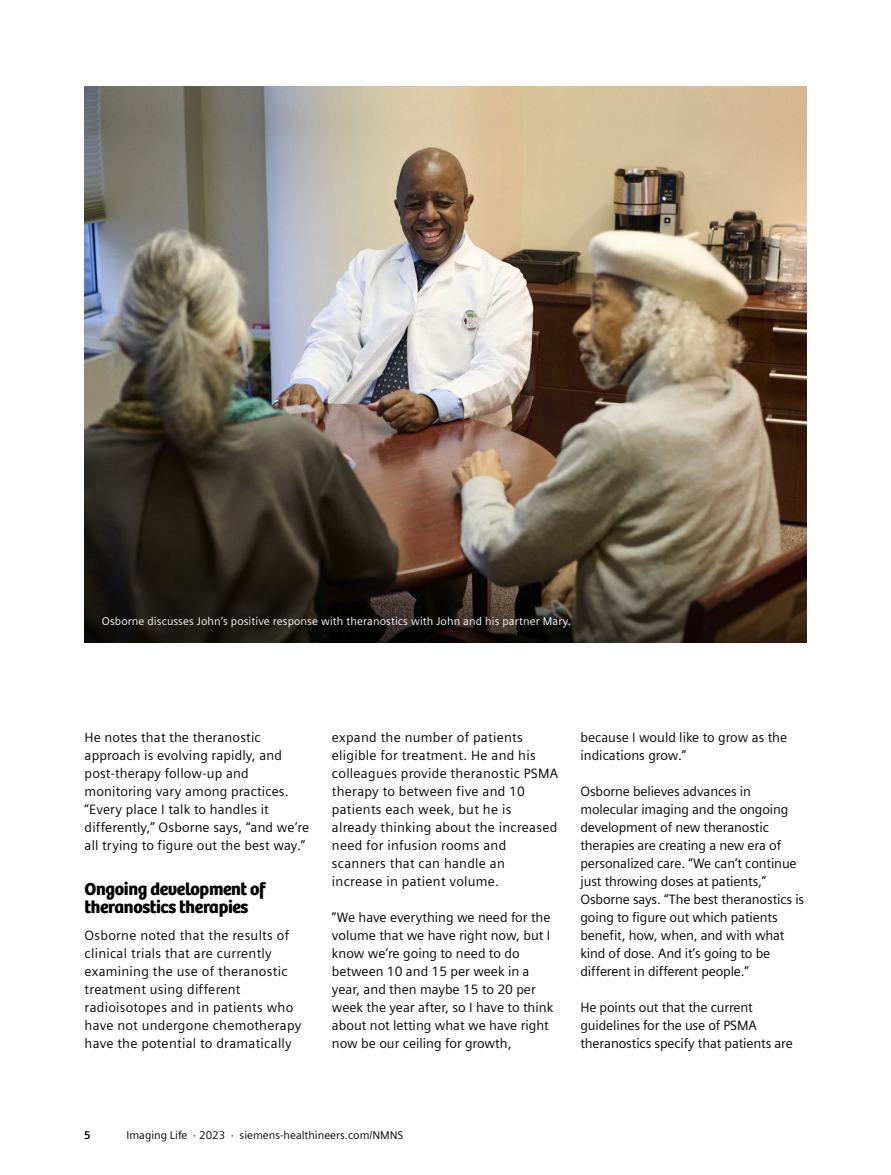
<style>
.page{position:relative;width:891px;height:1175px;background:#fff}
.page>*{position:absolute;margin:0;border:0;box-sizing:border-box;transform-origin:0 0}
.t1{font:18px/18px "Bree SH Headline Regular";letter-spacing:-.02em;color:#000}
.t2{font:13.5px/18px "Siemens Sans";color:#000}
.t3{font:13.5px/18px "Siemens Sans";letter-spacing:.02em;color:#000}
.t4{font:11.25px "Siemens Sans";letter-spacing:.01em;color:#fff}
.t5{font:11.25px "Siemens Sans";color:#000}
.t6{font:700 11.25px "Siemens Sans";color:#000}
</style>
<div class="page">
<img style="left:84px;top:87px;width:723px;height:215px">
<img style="left:84px;top:302px;width:723px;height:340px">
<p class="t4" style="left:102px;top:615px;width:471px">Osborne discusses John’s positive response with theranostics with John and his partner Mary.</p>
<p class="t2" style="left:85px;top:728px;width:226px">He notes that the theranostic approach is evolving rapidly, and post-therapy follow-up and monitoring vary among practices. “Every place I talk to handles it differently,” Osborne says, “and we’re all trying to figure out the best way.”</p>
<h1 class="t1" style="left:85px;top:880px;width:182px">Ongoing development of theranostics therapies</h1>
<p class="t3" style="left:85px;top:926px;width:218px">Osborne noted that the results of clinical trials that are currently examining the use of theranostic treatment using different radioisotopes and in patients who have not undergone chemotherapy have the potential to dramatically</p>
<p class="t3" style="left:332px;top:728px;width:228px">expand the number of patients eligible for treatment. He and his colleagues provide theranostic PSMA therapy to between five and 10 patients each week, but he is already thinking about the increased need for infusion rooms and scanners that can handle an increase in patient volume.</p>
<p class="t2" style="left:332px;top:908px;width:223px">“We have everything we need for the volume that we have right now, but I know we’re going to need to do between 10 and 15 per week in a year, and then maybe 15 to 20 per week the year after, so I have to think about not letting what we have right now be our ceiling for growth,</p>
<p class="t2" style="left:581px;top:728px;width:208px">because I would like to grow as the indications grow.”</p>
<p class="t2" style="left:581px;top:782px;width:225px">Osborne believes advances in molecular imaging and the ongoing development of new theranostic therapies are creating a new era of personalized care. “We can’t continue just throwing doses at patients,” Osborne says. “The best theranostics is going to figure out which patients benefit, how, when, and with what kind of dose. And it’s going to be different in different people.”</p>
<p class="t2" style="left:581px;top:998px;width:214px">He points out that the current guidelines for the use of PSMA theranostics specify that patients are</p>
<p class="t6" style="left:84px;top:1129px;width:8px">5</p>
<p class="t5" style="left:127px;top:1129px;width:278px">Imaging Life · 2023 · siemens-healthineers.com/NMNS</p>
</div>
